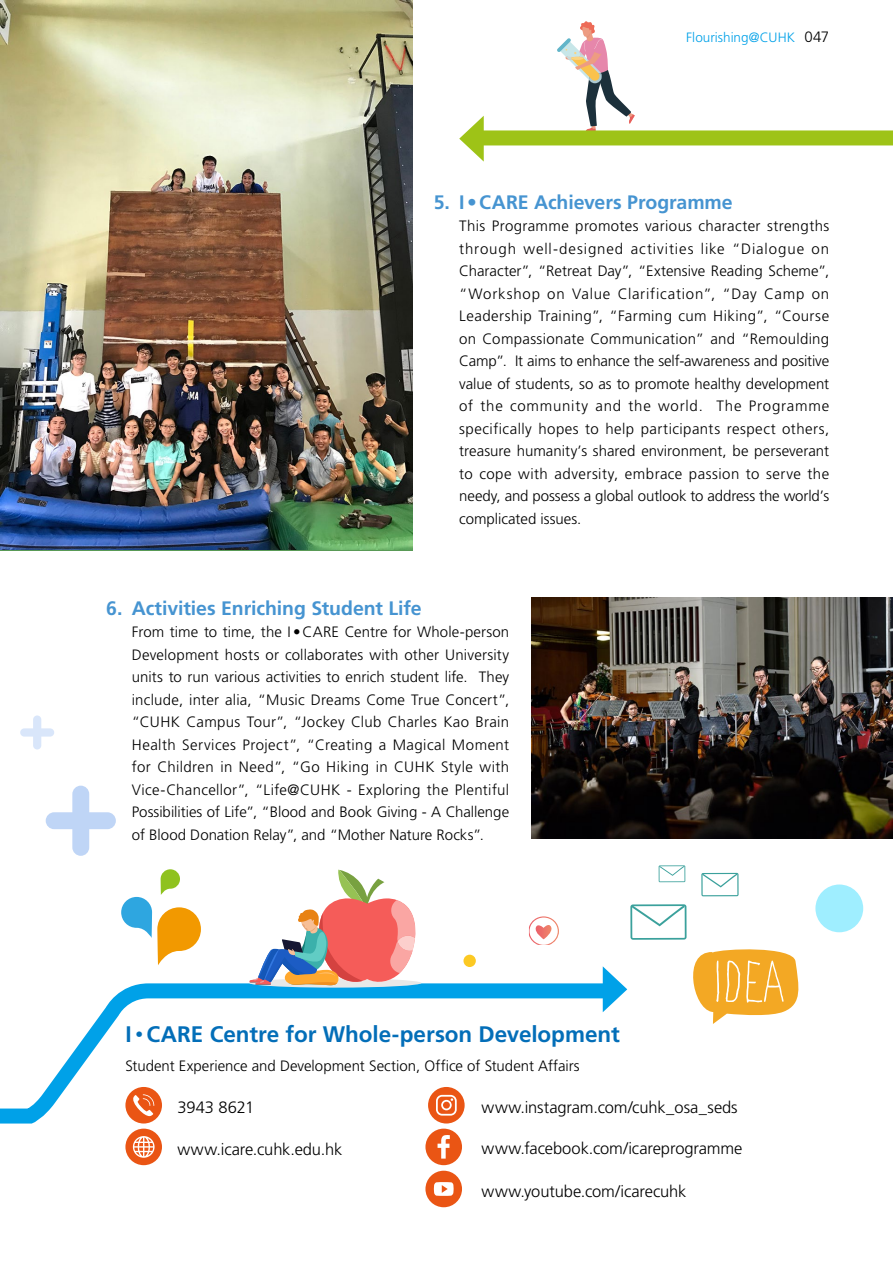
<style>
.page{position:relative;width:893px;height:1263px;background:#fff}
.page>*{position:absolute;margin:0;border:0;box-sizing:border-box;transform-origin:0 0}
.t1{font:700 22.5px "Frutiger LT Std";letter-spacing:-.005em;color:#036eb8}
.t2{font:700 19.5px "Frutiger LT Std";letter-spacing:-.005em;color:#4694d1}
.t3{font:300 16.5px "Frutiger LT Std";letter-spacing:-.005em;color:#000}
.t4{font:300 15px/22.5px "Frutiger LT Std";color:#000;text-align:justify}
.t5{font:300 13.5px "Frutiger LT Std";color:#00a1e8}
.s1{font-size:15px;color:#000}
.s2{font-family:"M Hei HK";font-size:15px}
</style>
<div class="page">
<div style="left:425px;top:1128px;width:37px;height:37px;background:#ea5514;border-radius:50%"></div>
<svg style="left:438px;top:1135px;width:12px;height:23px"></svg>
<div style="left:125px;top:1128px;width:37px;height:37px;background:#ea5514;border-radius:50%"></div>
<svg style="left:133px;top:1136px;width:22px;height:22px"></svg>
<div style="left:425px;top:1171px;width:37px;height:36px;background:#ea5514;border-radius:50%"></div>
<svg style="left:434px;top:1182px;width:20px;height:14px"></svg>
<img style="left:0;top:0;width:413px;height:550px">
<img style="left:532px;top:597px;width:361px;height:241px">
<svg style="left:693px;top:949px;width:106px;height:75px"></svg>
<svg style="left:557px;top:21px;width:78px;height:109px"></svg>
<svg style="left:630px;top:904px;width:57px;height:36px"></svg>
<svg style="left:659px;top:865px;width:26px;height:17px"></svg>
<svg style="left:701px;top:873px;width:38px;height:23px"></svg>
<svg style="left:0;top:976px;width:628px;height:155px"></svg>
<svg style="left:603px;top:966px;width:24px;height:46px"></svg>
<svg style="left:121px;top:869px;width:80px;height:96px"></svg>
<svg style="left:459px;top:116px;width:25px;height:46px"></svg>
<div style="left:482px;top:130px;width:411px;height:15px;background:#9ec317"></div>
<svg style="left:249px;top:870px;width:173px;height:118px"></svg>
<svg style="left:529px;top:916px;width:30px;height:29px"></svg>
<div style="left:815px;top:884px;width:48px;height:48px;background:#9feeff;border-radius:50%"></div>
<div style="left:463px;top:955px;width:13px;height:12px;background:#fcc923;border-radius:50%"></div>
<svg style="left:46px;top:786px;width:70px;height:70px"></svg>
<svg style="left:20px;top:715px;width:34px;height:34px"></svg>
<div style="left:428px;top:1087px;width:37px;height:36px;background:#ea5514;border-radius:50%"></div>
<svg style="left:436px;top:1095px;width:21px;height:20px"></svg>
<p class="t5" style="left:686px;top:30px;width:144px">Flourishing@CUHK <span class="s1">047</span></p>
<h2 class="t2" style="left:434px;top:191px;width:301px">5. I•CARE Achievers Programme</h2>
<p class="t4" style="left:459px;top:215px;width:371px">This Programme promotes various character strengths through well-designed activities like “Dialogue on Character”, “Retreat Day”, “Extensive Reading Scheme”, “Workshop on Value Clarification”, “Day Camp on Leadership Training”, “Farming cum Hiking”, “Course on Compassionate Communication” and “Remoulding Camp”. It aims to enhance the self-awareness and positive value of students, so as to promote healthy development of the community and the world. The Programme specifically hopes to help participants respect others, treasure humanity’s shared environment, be perseverant to cope with adversity, embrace passion to serve the needy, and possess a global outlook to address the world’s complicated issues.</p>
<h2 class="t2" style="left:106px;top:596px;width:317px">6. Activities Enriching Student Life</h2>
<p class="t4" style="left:132px;top:621px;width:379px">From time to time, the I • CARE Centre for Whole-person Development hosts or collaborates with other University units to run various activities to enrich student life. They include, inter alia, “Music Dreams Come True Concert”, “CUHK Campus Tour”, “Jockey Club Charles Kao Brain Health Services Project”, “Creating a Magical Moment for Children in Need”, “Go Hiking in CUHK Style with Vice-Chancellor”, “Life@CUHK - Exploring the Plentiful Possibilities of Life”, “Blood and Book Giving - A Challenge of Blood Donation Relay”, and “Mother Nature Rocks”.</p>
<h1 class="t1" style="left:125px;top:1021px;width:496px">I<span class="s2">‧</span>CARE Centre for Whole-person Development</h1>
<p class="t4" style="left:125px;top:1054px;width:456px">Student Experience and Development Section, Office of Student Affairs</p>
<p class="t3" style="left:178px;top:1098px;width:78px">3943 8621</p>
<p class="t3" style="left:178px;top:1140px;width:166px">www.icare.cuhk.edu.hk</p>
<p class="t3" style="left:482px;top:1098px;width:258px">www.instagram.com/cuhk_osa_seds</p>
<p class="t3" style="left:482px;top:1139px;width:262px">www.facebook.com/icareprogramme</p>
<p class="t3" style="left:482px;top:1182px;width:206px">www.youtube.com/icarecuhk</p>
</div>
